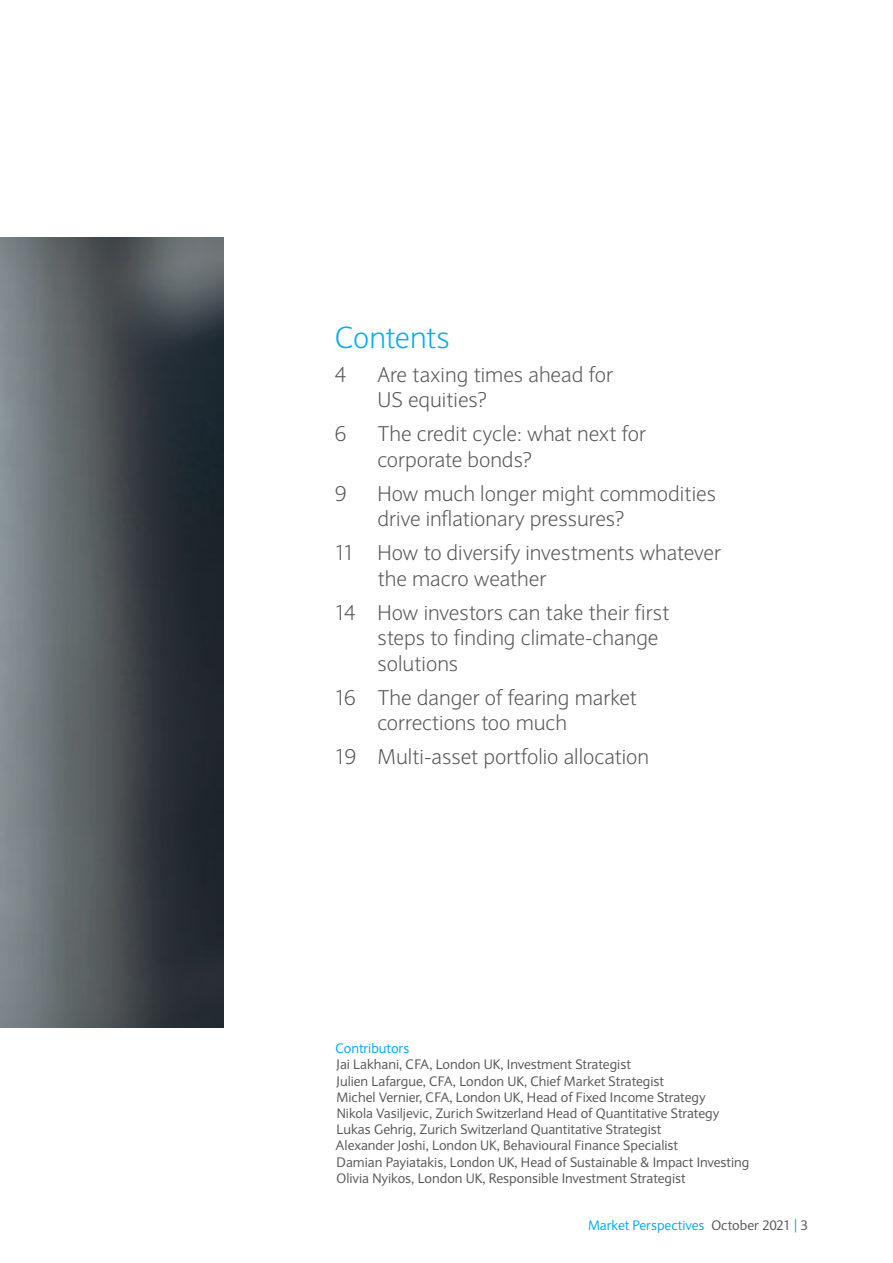
<style>
.page{position:relative;width:893px;height:1263px;background:#fff}
.page>*{position:absolute;margin:0;border:0;box-sizing:border-box;transform-origin:0 0}
.t1{font:300 30px "Expert Sans";color:#00aeef}
.t2{font:300 21px/25.5px "Expert Sans";color:#57585a}
.t3{font:13.5px/16.2px "Expert Sans";color:#57585a}
.t4{font:13.5px "Expert Sans";color:#00aeef}
.s1{color:#57585a}
</style>
<div class="page">
<img style="left:0;top:238px;width:223px;height:789px">
<h1 class="t1" style="left:335px;top:319px;width:116px">Contents</h1>
<h2 class="t2" style="left:335px;top:362px;width:13px">4</h2>
<h2 class="t2" style="left:377px;top:362px;width:237px">Are taxing times ahead for<br>US equities?</h2>
<h2 class="t2" style="left:335px;top:421px;width:13px">6</h2>
<h2 class="t2" style="left:377px;top:421px;width:270px">The credit cycle: what next for corporate bonds?</h2>
<h2 class="t2" style="left:335px;top:481px;width:13px">9</h2>
<h2 class="t2" style="left:377px;top:481px;width:340px">How much longer might commodities drive inflationary pressures?</h2>
<h2 class="t2" style="left:377px;top:540px;width:345px;text-indent:-43px">11 How to diversify investments whatever the macro weather</h2>
<h2 class="t2" style="left:377px;top:600px;width:294px;text-indent:-43px">14 How investors can take their first steps to finding climate-change solutions</h2>
<h2 class="t2" style="left:377px;top:685px;width:261px;text-indent:-43px">16 The danger of fearing market corrections too much</h2>
<h2 class="t2" style="left:335px;top:744px;width:316px">19 Multi-asset portfolio allocation</h2>
<p class="t4" style="left:335px;top:1040px;width:75px">Contributors</p>
<p class="t3" style="left:336px;top:1056px;width:415px">Jai Lakhani, CFA, London UK, Investment Strategist<br>Julien Lafargue, CFA, London UK, Chief Market Strategist<br>Michel Vernier, CFA, London UK, Head of Fixed Income Strategy<br>Nikola Vasiljevic, Zurich Switzerland Head of Quantitative Strategy Lukas Gehrig, Zurich Switzerland Quantitative Strategist<br>Alexander Joshi, London UK, Behavioural Finance Specialist<br>Damian Payiatakis, London UK, Head of Sustainable &amp; Impact Investing Olivia Nyikos, London UK, Responsible Investment Strategist</p>
<p class="t4" style="left:588px;top:1217px;width:221px">Market Perspectives <span class="s1">October 2021</span> | <span class="s1">3</span></p>
</div>
